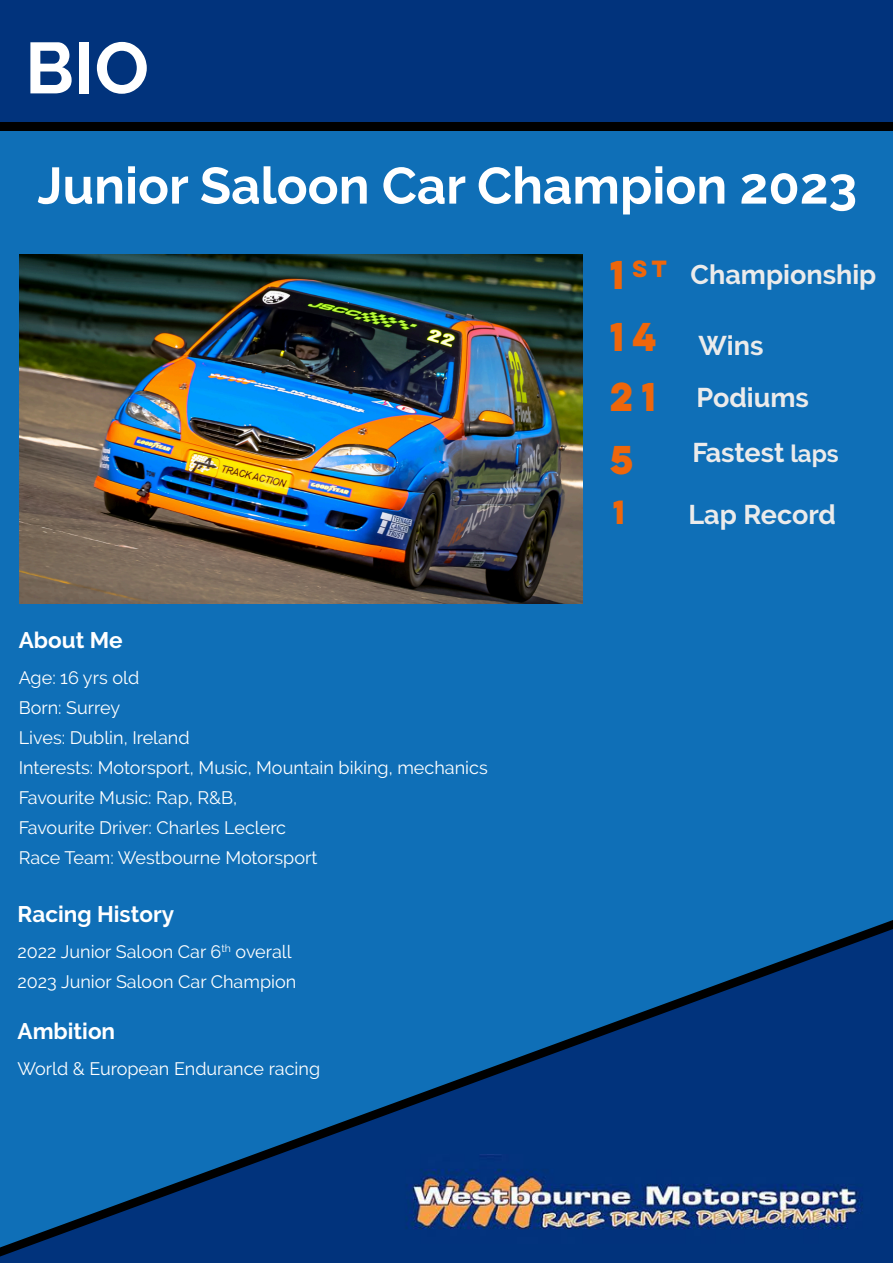
<style>
.page{position:relative;width:893px;height:1263px;background:#fff}
.page>*{position:absolute;margin:0;border:0;box-sizing:border-box;transform-origin:0 0}
.t1{font:700 72px "Raleway";color:#fff}
.t2{font:700 51.15px "Raleway";color:#fff}
.t3{font:700 36px "Lulo Clean W01 One";color:#ee660b}
.t4{font:700 30px "Lulo Clean W01 One";color:#ee660b}
.t5{font:700 27px "Raleway";color:#ebebeb}
.t6{font:700 22.5px "Raleway";color:#fff}
.t7{font:18px/30px "Raleway";color:#fff}
.s1{font-family:"Lulo Clean W01 One";font-size:36px;color:#ee660b}
.s2{font-size:24px}
</style>
<div class="page">
<div style="left:0;top:131px;width:892px;height:1132px;background:#0f6fb7"></div>
<img style="left:19px;top:255px;width:563px;height:348px">
<div style="left:0;top:0;width:893px;height:127px;background:#01337c"></div>
<hr style="left:892px;top:0;width:1px;height:1263px;background:#01337c">
<svg style="left:0;top:920px;width:893px;height:339px;background:#0f5396"></svg>
<div style="left:888px;top:122px;width:5px;height:770px;background:#0f6fb7"></div>
<div style="left:0;top:123px;width:893px;height:8px;background:#000"></div>
<h1 class="t1" style="left:25px;top:26px;width:125px">BIO</h1>
<h2 class="t2" style="left:37px;top:156px;width:821px">Junior Saloon Car Champion 2023</h2>
<h3 class="t5" style="left:610px;top:259px;width:268px"><span class="s1">1</span><sup>st</sup> Championship</h3>
<h3 class="t5" style="left:610px;top:330px;width:155px"><span class="s1">14</span> Wins</h3>
<h3 class="t3" style="left:610px;top:368px;width:56px">21</h3>
<h3 class="t5" style="left:696px;top:382px;width:114px">Podiums</h3>
<h3 class="t3" style="left:610px;top:432px;width:33px">5</h3>
<h3 class="t5" style="left:692px;top:437px;width:148px">Fastest <span class="s2">laps</span></h3>
<p class="t6" style="left:19px;top:627px;width:105px">About Me</p>
<p class="t7" style="left:19px;top:662px;width:471px">Age: 16 yrs old<br>Born: Surrey<br>Lives: Dublin, Ireland<br>Interests: Motorsport, Music, Mountain biking, mechanics<br>Favourite Music: Rap, R&amp;B,<br>Favourite Driver: Charles Leclerc<br>Race Team: Westbourne Motorsport</p>
<p class="t6" style="left:18px;top:901px;width:158px">Racing History</p>
<p class="t7" style="left:18px;top:937px;width:280px">2022 Junior Saloon Car 6<sup>th</sup> overall<br>2023 Junior Saloon Car Champion</p>
<p class="t6" style="left:18px;top:1017px;width:99px">Ambition</p>
<p class="t7" style="left:18px;top:1053px;width:304px">World &amp; European Endurance racing</p>
<h3 class="t4" style="left:613px;top:489px;width:20px">1</h3>
<h3 class="t5" style="left:688px;top:499px;width:149px">Lap Record</h3>
</div>
